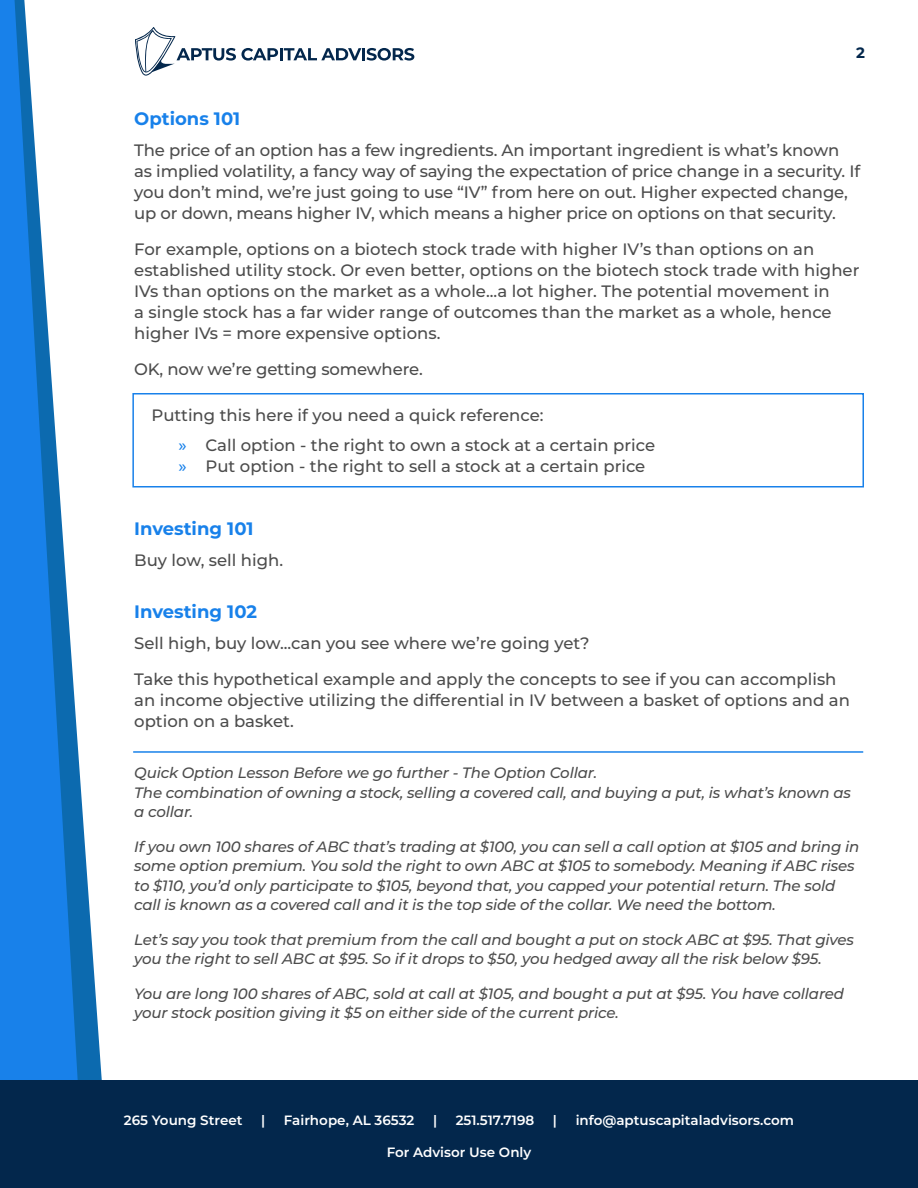
<style>
.page{position:relative;width:918px;height:1188px;background:#fff}
.page>*{position:absolute;margin:0;border:0;box-sizing:border-box;transform-origin:0 0}
.t1{font:700 18px "Montserrat";color:#1881ea}
.t2{font:500 16.5px/21px "Montserrat";color:#4c4c4c}
.t3{font:italic 500 15px/19.5px "Montserrat";letter-spacing:-.01em;color:#4c4c4c}
.t4{font:700 15px "Montserrat";color:#03274c}
.t5{font:600 13.5px "Montserrat";color:#fff}
.s1{color:#1881ea}
</style>
<div class="page">
<svg style="left:135px;top:27px;width:279px;height:49px"></svg>
<div style="left:0;top:1080px;width:918px;height:108px;background:#03274c"></div>
<svg style="left:78px;top:749px;width:24px;height:331px"></svg>
<svg style="left:0;top:0;width:78px;height:1080px;fill:#1881ea"></svg>
<div style="left:132px;top:393px;width:732px;height:95px;border:2px solid #1881ea"></div>
<hr style="left:133px;top:751px;width:730px;height:2px;background:#1881ea">
<p class="t1" style="left:134px;top:106px;width:107px">Options 101</p>
<p class="t4" style="left:856px;top:42px;width:10px">2</p>
<p class="t2" style="left:134px;top:139px;width:727px">The price of an option has a few ingredients. An important ingredient is what’s known as implied volatility, a fancy way of saying the expectation of price change in a security. If you don’t mind, we’re just going to use “IV” from here on out. Higher expected change, up or down, means higher IV, which means a higher price on options on that security.</p>
<p class="t2" style="left:134px;top:238px;width:727px">For example, options on a biotech stock trade with higher IV’s than options on an established utility stock. Or even better, options on the biotech stock trade with higher IVs than options on the market as a whole...a lot higher. The potential movement in<br>a single stock has a far wider range of outcomes than the market as a whole, hence higher IVs = more expensive options.</p>
<p class="t2" style="left:134px;top:358px;width:290px">OK, now we’re getting somewhere.</p>
<p class="t2" style="left:179px;top:399px;width:478px;line-height:30px;text-indent:-27px">Putting this here if you need a quick reference:<br><span class="s1">»</span> Call option - the right to own a stock at a certain price</p>
<p class="t2" style="left:179px;top:455px;width:468px"><span class="s1">»</span> Put option - the right to sell a stock at a certain price</p>
<p class="t1" style="left:134px;top:516px;width:121px">Investing 101</p>
<p class="t2" style="left:134px;top:549px;width:150px">Buy low, sell high.</p>
<p class="t1" style="left:134px;top:599px;width:124px">Investing 102</p>
<p class="t2" style="left:134px;top:625px;width:704px;line-height:36px">Sell high, buy low...can you see where we’re going yet?<br>Take this hypothetical example and apply the concepts to see if you can accomplish</p>
<p class="t2" style="left:134px;top:689px;width:717px">an income objective utilizing the differential in IV between a basket of options and an option on a basket.</p>
<p class="t3" style="left:134px;top:763px;width:718px">Quick Option Lesson Before we go further - The Option Collar.<br>The combination of owning a stock, selling a covered call, and buying a put, is what’s known as a collar.</p>
<p class="t3" style="left:134px;top:836px;width:727px">If you own 100 shares of ABC that’s trading at $100, you can sell a call option at $105 and bring in some option premium. You sold the right to own ABC at $105 to somebody. Meaning if ABC rises to $110, you’d only participate to $105, beyond that, you capped your potential return. The sold call is known as a covered call and it is the top side of the collar. We need the bottom.</p>
<p class="t3" style="left:134px;top:929px;width:721px">Let’s say you took that premium from the call and bought a put on stock ABC at $95. That gives you the right to sell ABC at $95. So if it drops to $50, you hedged away all the risk below $95.</p>
<p class="t3" style="left:134px;top:983px;width:711px">You are long 100 shares of ABC, sold at call at $105, and bought a put at $95. You have collared your stock position giving it $5 on either side of the current price.</p>
<p class="t5" style="left:124px;top:1110px;width:120px">265 Young Street</p>
<p class="t5" style="left:261px;top:1110px;width:6px">|</p>
<p class="t5" style="left:284px;top:1110px;width:132px">Fairhope, AL 36532</p>
<p class="t5" style="left:433px;top:1110px;width:6px">|</p>
<p class="t5" style="left:456px;top:1110px;width:80px">251.517.7198</p>
<p class="t5" style="left:553px;top:1110px;width:6px">|</p>
<p class="t5" style="left:576px;top:1110px;width:220px">info@aptuscapitaladvisors.com</p>
<p class="t5" style="left:387px;top:1142px;width:146px">For Advisor Use Only</p>
</div>
